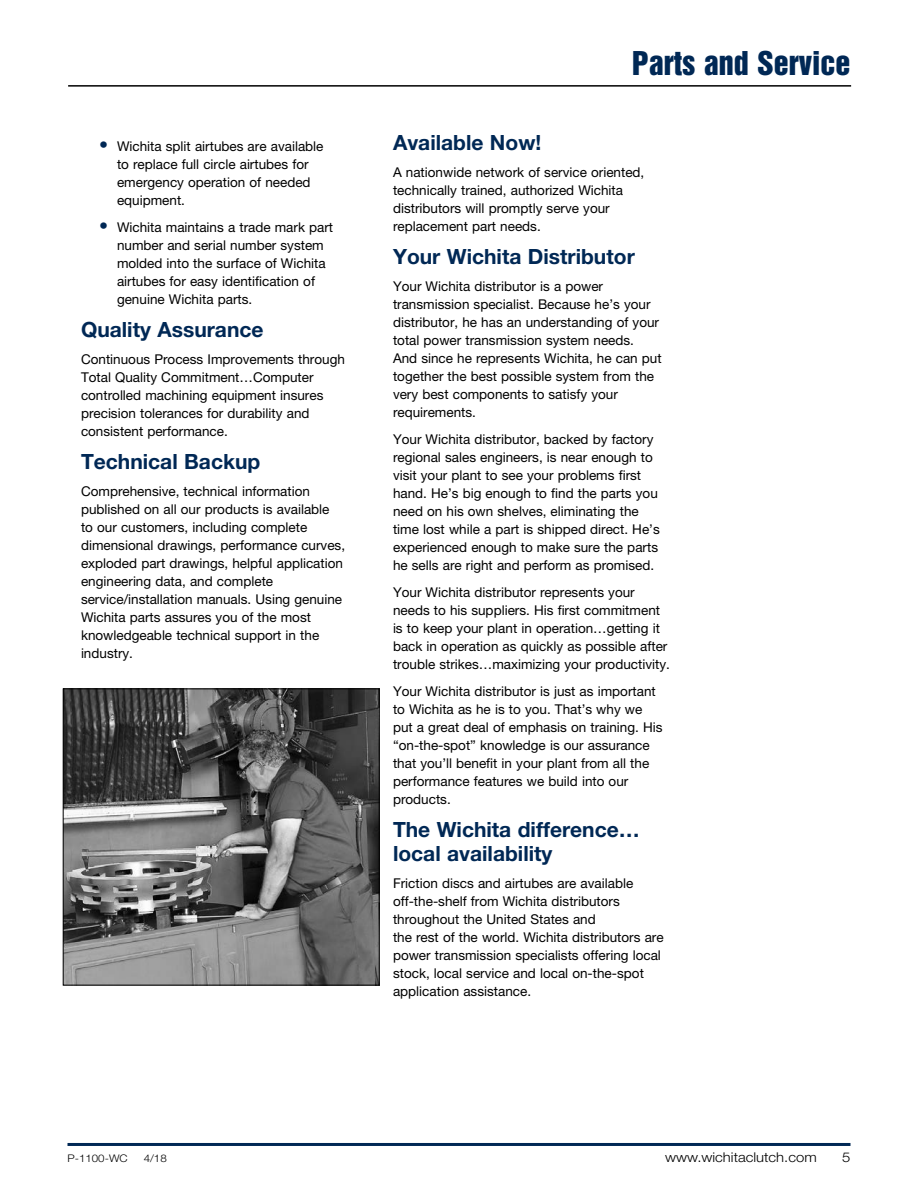
<style>
.page{position:relative;width:918px;height:1188px;background:#fff}
.page>*{position:absolute;margin:0;border:0;box-sizing:border-box;transform-origin:0 0}
.t1{font:30px "Helvetica Inserat LT Std";color:#002855}
.Head_14_16_6_Red{font:700 21px/24px "Helvetica Neue LT Std";color:#002855}
.Body_9_12_6{font:13.5px/18px "Helvetica Neue LT Std";color:#000}
.t2{font:300 13.5px "Helvetica Neue LT Std";color:#000;scale:1.1 1}
.t3{font:300 10.5px "Helvetica Neue LT Std";color:#000;scale:1.1 1}
.s1{font-size:18px;color:#002855}
</style>
<div class="page">
<hr style="left:68px;top:1143px;width:782px;height:3px;background:#002855">
<hr style="left:68px;top:85px;width:783px;height:2px;background:#000">
<img style="left:65px;top:690px;width:313px;height:294px">
<div style="left:63px;top:688px;width:317px;height:298px;border:1px solid #000"></div>
<p class="Body_9_12_6" style="left:117px;top:137px;width:208px;text-indent:-18px"><span class="s1">•</span> Wichita split airtubes are available to replace full circle airtubes for emergency operation of needed equipment.</p>
<p class="Body_9_12_6" style="left:117px;top:218px;width:218px;text-indent:-18px"><span class="s1">•</span> Wichita maintains a trade mark part number and serial number system molded into the surface of Wichita airtubes for easy identification of genuine Wichita parts.</p>
<p class="Head_14_16_6_Red" style="left:81px;top:317px;width:184px">Quality Assurance</p>
<p class="Body_9_12_6" style="left:81px;top:350px;width:265px">Continuous Process Improvements through Total Quality Commitment…Computer controlled machining equipment insures precision tolerances for durability and consistent performance.</p>
<p class="Head_14_16_6_Red" style="left:81px;top:449px;width:181px">Technical Backup</p>
<p class="Body_9_12_6" style="left:81px;top:482px;width:266px">Comprehensive, technical information published on all our products is available<br>to our customers, including complete dimensional drawings, performance curves, exploded part drawings, helpful application engineering data, and complete service/installation manuals. Using genuine Wichita parts assures you of the most knowledgeable technical support in the industry.</p>
<p class="t1" style="left:632px;top:45px;width:220px">Parts and Service</p>
<p class="Head_14_16_6_Red" style="left:393px;top:130px;width:150px">Available Now!</p>
<p class="Body_9_12_6" style="left:393px;top:163px;width:253px">A nationwide network of service oriented, technically trained, authorized Wichita distributors will promptly serve your replacement part needs.</p>
<p class="Head_14_16_6_Red" style="left:393px;top:244px;width:243px">Your Wichita Distributor</p>
<p class="Body_9_12_6" style="left:393px;top:277px;width:270px">Your Wichita distributor is a power transmission specialist. Because he’s your distributor, he has an understanding of your total power transmission system needs.<br>And since he represents Wichita, he can put together the best possible system from the very best components to satisfy your requirements.</p>
<p class="Body_9_12_6" style="left:393px;top:430px;width:268px">Your Wichita distributor, backed by factory regional sales engineers, is near enough to visit your plant to see your problems first hand. He’s big enough to find the parts you need on his own shelves, eliminating the time lost while a part is shipped direct. He’s experienced enough to make sure the parts he sells are right and perform as promised.</p>
<p class="Body_9_12_6" style="left:393px;top:583px;width:278px">Your Wichita distributor represents your needs to his suppliers. His first commitment is to keep your plant in operation…getting it back in operation as quickly as possible after trouble strikes…maximizing your productivity.</p>
<p class="Body_9_12_6" style="left:393px;top:682px;width:271px">Your Wichita distributor is just as important to Wichita as he is to you. That’s why we put a great deal of emphasis on training. His “on-the-spot” knowledge is our assurance that you’ll benefit in your plant from all the performance features we build into our products.</p>
<p class="Head_14_16_6_Red" style="left:393px;top:817px;width:248px">The Wichita difference… local availability</p>
<p class="Body_9_12_6" style="left:393px;top:874px;width:272px">Friction discs and airtubes are available off-the-shelf from Wichita distributors throughout the United States and<br>the rest of the world. Wichita distributors are power transmission specialists offering local stock, local service and local on-the-spot application assistance.</p>
<p class="t3" style="left:68px;top:1152px;width:56px">P-1100-WC</p>
<p class="t3" style="left:144px;top:1152px;width:23px">4/18</p>
<p class="t2" style="left:665px;top:1149px;width:139px">www.wichitaclutch.com</p>
<p class="t2" style="left:842px;top:1149px;width:9px">5</p>
</div>
